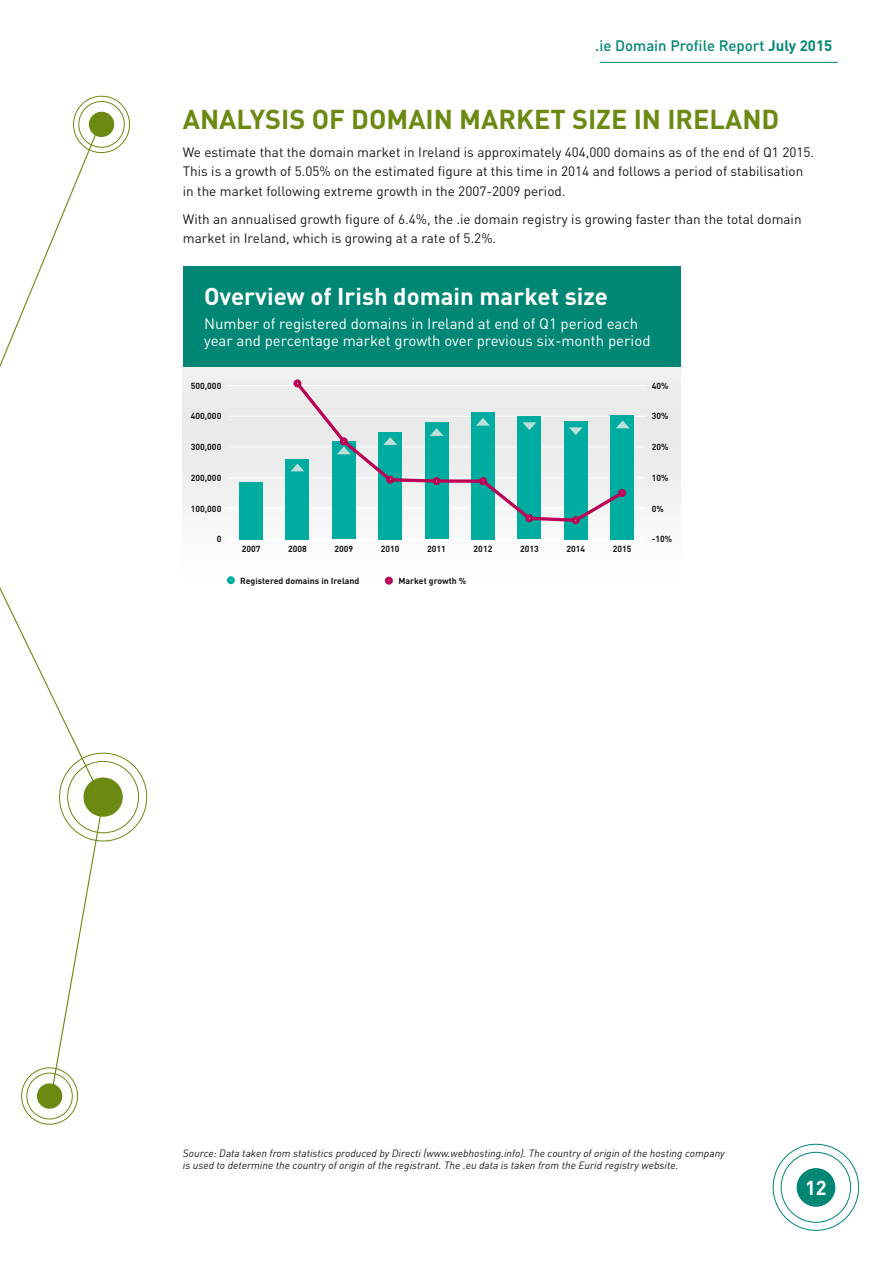
<style>
.page{position:relative;width:893px;height:1263px;background:#fff}
.page>*{position:absolute;margin:0;border:0;box-sizing:border-box;transform-origin:0 0}
.Body_heads{font:700 27px "DIN";color:#6c8912}
.Chart_Head_1{font:700 24px "DIN";color:#fff}
.t1{font:700 19.95px "DIN";color:#fff}
.Chart_Head_2{font:15px/16.5px "DIN";color:#fff}
.t2{font:500 15px "DIN";color:#008674}
.Din_body__2{font:13.5px/19.5px "DIN";color:#1a171c}
.Din_body__4{font:13.5px/19.5px "DIN";color:#1a171c}
.Source{font:italic 10.5px/12px "DIN";color:#1a171c}
.t3{font:700 8.7px "DIN";color:#1a171c}
.s1{font-weight:700}
</style>
<div class="page">
<div style="left:83px;top:777px;width:40px;height:40px;background:#6c8912;border-radius:50%"></div>
<div style="left:37px;top:1083px;width:25px;height:26px;background:#6c8912;border-radius:50%"></div>
<div style="left:26px;top:1073px;width:47px;height:46px;border:1px solid #6c8912;border-radius:50%"></div>
<svg style="left:0;top:587px;width:105px;height:511px"></svg>
<svg style="left:0;top:95px;width:130px;height:273px"></svg>
<div style="left:797px;top:1168px;width:38px;height:39px;background:#008674;border-radius:50%"></div>
<div style="left:781px;top:1152px;width:70px;height:71px;border:1px solid #008674;border-radius:50%"></div>
<hr style="left:600px;top:62px;width:238px;height:1px;background:#008674">
<div style="left:183px;top:266px;width:497px;height:101px;background:#008674"></div>
<div style="left:183px;top:367px;width:497px;height:235px;background:#f3f3f3"></div>
<hr style="left:228px;top:538px;width:417px;height:2px;background:#fff">
<hr style="left:228px;top:507px;width:417px;height:3px;background:#fff">
<hr style="left:228px;top:477px;width:417px;height:1px;background:#fff">
<hr style="left:228px;top:446px;width:417px;height:1px;background:#fff">
<hr style="left:228px;top:416px;width:417px;height:1px;background:#fff">
<hr style="left:228px;top:385px;width:417px;height:1px;background:#fff">
<div style="left:239px;top:482px;width:24px;height:57px;background:#00aba0"></div>
<div style="left:286px;top:459px;width:23px;height:80px;background:#00aba0"></div>
<div style="left:332px;top:441px;width:23px;height:98px;background:#00aba0"></div>
<div style="left:379px;top:432px;width:23px;height:107px;background:#00aba0"></div>
<div style="left:425px;top:423px;width:23px;height:116px;background:#00aba0"></div>
<div style="left:471px;top:412px;width:24px;height:127px;background:#00aba0"></div>
<div style="left:518px;top:416px;width:23px;height:123px;background:#00aba0"></div>
<div style="left:564px;top:421px;width:23px;height:118px;background:#00aba0"></div>
<div style="left:611px;top:415px;width:23px;height:124px;background:#00aba0"></div>
<div style="left:227px;top:576px;width:8px;height:8px;border:3px solid #00aba0;border-radius:50%"></div>
<div style="left:385px;top:577px;width:8px;height:8px;border:3px solid #ba0155;border-radius:50%"></div>
<svg style="left:616px;top:420px;width:14px;height:8px"></svg>
<svg style="left:476px;top:418px;width:14px;height:8px"></svg>
<svg style="left:522px;top:422px;width:14px;height:8px"></svg>
<svg style="left:569px;top:427px;width:14px;height:8px"></svg>
<svg style="left:444px;top:479px;width:34px;height:4px"></svg>
<svg style="left:290px;top:379px;width:154px;height:105px"></svg>
<div style="left:433px;top:477px;width:8px;height:8px;border:3px solid #ba0155;border-radius:50%"></div>
<svg style="left:478px;top:476px;width:149px;height:49px"></svg>
<div style="left:618px;top:489px;width:8px;height:8px;border:3px solid #ba0155;border-radius:50%"></div>
<p class="t2" style="left:595px;top:36px;width:239px">.ie Domain Profile Report <span class="s1">July 2015</span></p>
<p class="Body_heads" style="left:183px;top:101px;width:598px">ANALYSIS OF DOMAIN MARKET SIZE IN IRELAND</p>
<p class="Din_body__2" style="left:183px;top:142px;width:633px">We estimate that the domain market in Ireland is approximately 404,000 domains as of the end of Q1 2015.<br>This is a growth of 5.05% on the estimated figure at this time in 2014 and follows a period of stabilisation in the market following extreme growth in the 2007-2009 period.</p>
<p class="Din_body__4" style="left:183px;top:209px;width:620px">With an annualised growth figure of 6.4%, the .ie domain registry is growing faster than the total domain market in Ireland, which is growing at a rate of 5.2%.</p>
<p class="Chart_Head_1" style="left:204px;top:281px;width:405px">Overview of Irish domain market size</p>
<p class="Chart_Head_2" style="left:204px;top:315px;width:448px">Number of registered domains in Ireland at end of Q1 period each year and percentage market growth over previous six-month period</p>
<p class="t3" style="left:191px;top:380px;width:32px">500,000</p>
<p class="t3" style="left:652px;top:380px;width:18px">40%</p>
<p class="t3" style="left:191px;top:411px;width:32px">400,000</p>
<p class="t3" style="left:652px;top:411px;width:18px">30%</p>
<p class="t3" style="left:191px;top:441px;width:32px">300,000</p>
<p class="t3" style="left:652px;top:441px;width:18px">20%</p>
<p class="t3" style="left:191px;top:472px;width:32px">200,000</p>
<p class="t3" style="left:652px;top:472px;width:18px">10%</p>
<p class="t3" style="left:191px;top:503px;width:32px">100,000</p>
<p class="t3" style="left:652px;top:503px;width:14px">0%</p>
<p class="t3" style="left:217px;top:534px;width:6px">0</p>
<p class="t3" style="left:652px;top:534px;width:22px">-10%</p>
<p class="t3" style="left:242px;top:544px;width:20px">2007</p>
<p class="t3" style="left:288px;top:544px;width:20px">2008</p>
<p class="t3" style="left:334px;top:544px;width:20px">2009</p>
<p class="t3" style="left:381px;top:544px;width:20px">2010</p>
<p class="t3" style="left:427px;top:544px;width:20px">2011</p>
<p class="t3" style="left:474px;top:544px;width:20px">2012</p>
<p class="t3" style="left:520px;top:544px;width:20px">2013</p>
<p class="t3" style="left:566px;top:544px;width:20px">2014</p>
<p class="t3" style="left:613px;top:544px;width:20px">2015</p>
<p class="t3" style="left:240px;top:575px;width:121px">Registered domains in Ireland</p>
<p class="t3" style="left:398px;top:575px;width:69px">Market growth %</p>
<p class="Source" style="left:183px;top:1147px;width:543px">Source: Data taken from statistics produced by Directi (www.webhosting.info). The country of origin of the hosting company is used to determine the country of origin of the registrant. The .eu data is taken from the Eurid registry website.</p>
<h3 class="t1" style="left:805px;top:1174px;width:23px">12</h3>
</div>
